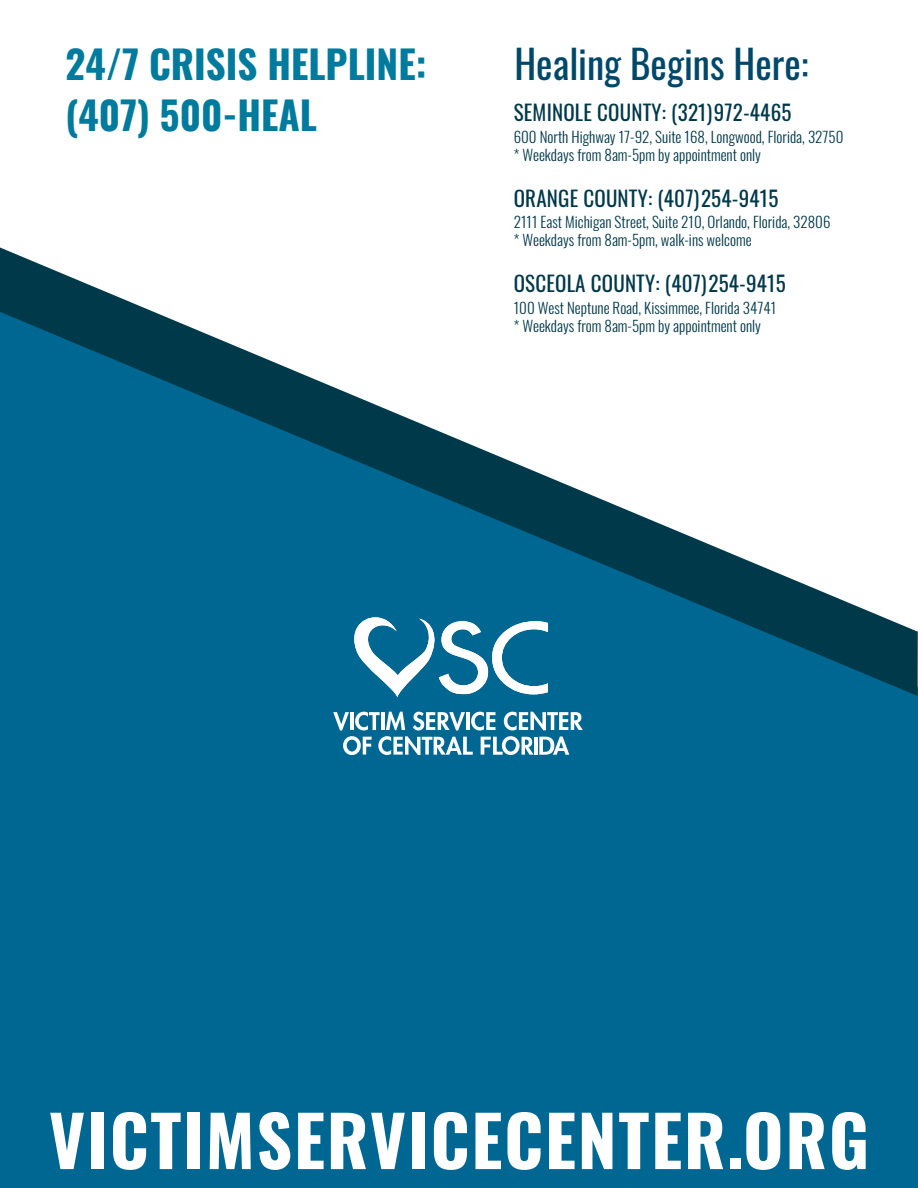
<style>
.page{position:relative;width:918px;height:1188px;background:#fff}
.page>*{position:absolute;margin:0;border:0;box-sizing:border-box;transform-origin:0 0}
.t1{font:700 69.6px "Oswald";letter-spacing:.025em;color:#fff}
.t2{font:39px "Oswald";color:#00486a}
.t3{font:700 38.85px "Oswald";color:#007b9d}
.t4{font:21px "Oswald";letter-spacing:.01em;color:#00394a}
.t5{font:300 15px/18px "Oswald";color:#00394a}
</style>
<div class="page">
<div style="left:0;top:696px;width:918px;height:492px;background:#006792"></div>
<svg style="left:0;top:247px;width:918px;height:449px"></svg>
<svg style="left:348px;top:616px;width:200px;height:81px"></svg>
<svg style="left:333px;top:712px;width:16px;height:18px"></svg>
<hr style="left:350px;top:712px;width:3px;height:18px;background:#fff">
<svg style="left:355px;top:712px;width:25px;height:18px"></svg>
<hr style="left:381px;top:712px;width:3px;height:18px;background:#fff">
<svg style="left:386px;top:712px;width:19px;height:18px"></svg>
<svg style="left:413px;top:712px;width:52px;height:18px"></svg>
<hr style="left:466px;top:712px;width:3px;height:18px;background:#fff">
<svg style="left:471px;top:712px;width:25px;height:18px"></svg>
<svg style="left:504px;top:712px;width:79px;height:18px"></svg>
<svg style="left:481px;top:736px;width:88px;height:19px"></svg>
<svg style="left:378px;top:736px;width:95px;height:19px"></svg>
<svg style="left:343px;top:736px;width:29px;height:19px"></svg>
<h3 class="t3" style="left:65px;top:44px;width:363px">24/7 CRISIS HELPLINE:</h3>
<h2 class="t2" style="left:514px;top:30px;width:296px">Healing Begins Here:</h2>
<h3 class="t3" style="left:65px;top:95px;width:253px">(407) 500-HEAL</h3>
<h3 class="t4" style="left:514px;top:94px;width:279px">SEMINOLE COUNTY: (321)972-4465</h3>
<p class="t5" style="left:514px;top:126px;width:331px">600 North Highway 17-92, Suite 168, Longwood, Florida, 32750 * Weekdays from 8am-5pm by appointment only</p>
<h3 class="t4" style="left:514px;top:179px;width:266px">ORANGE COUNTY: (407)254-9415</h3>
<p class="t5" style="left:514px;top:212px;width:318px">2111 East Michigan Street, Suite 210, Orlando, Florida, 32806 * Weekdays from 8am-5pm, walk-ins welcome</p>
<h3 class="t4" style="left:514px;top:265px;width:274px">OSCEOLA COUNTY: (407)254-9415</h3>
<p class="t5" style="left:514px;top:297px;width:264px">100 West Neptune Road, Kissimmee, Florida 34741 * Weekdays from 8am-5pm by appointment only</p>
<h1 class="t1" style="left:49px;top:1104px;width:822px">VICTIMSERVICECENTER.ORG</h1>
</div>
